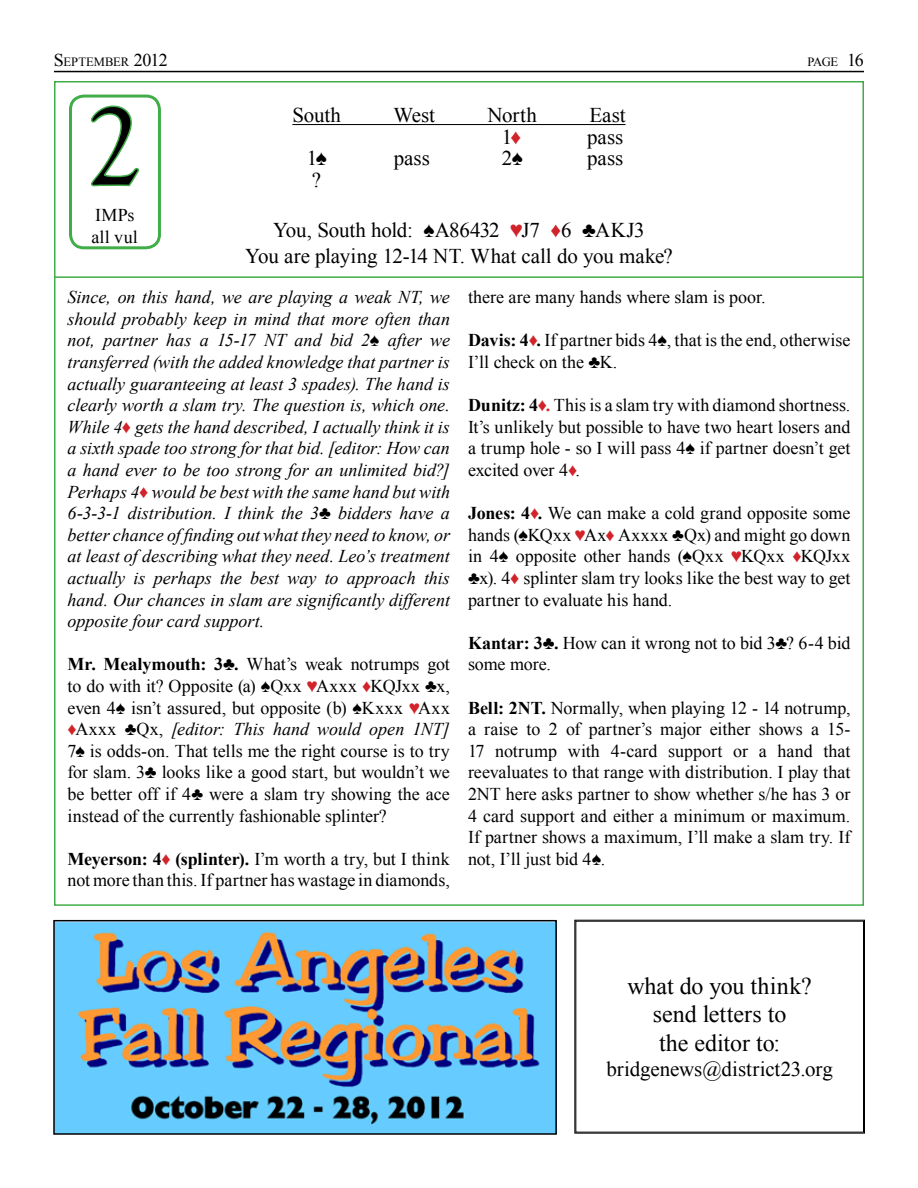
<style>
.page{position:relative;width:918px;height:1188px;background:#fff}
.page>*{position:absolute;margin:0;border:0;box-sizing:border-box;transform-origin:0 0}
.t1{font:114px "Goudy Old Style T";color:#000}
.t2{font:24px/28.8px "Times New Roman";color:#000;text-align:center}
.t3{font:21px/25.2px "Times New Roman";letter-spacing:-.005em;color:#000;text-align:center}
.t4{font:18px/21.6px "Times New Roman";color:#000}
.t5{font:italic 18px/21.6px "Times New Roman";color:#000;text-align:justify}
.t6{font:12.6px "Times New Roman";letter-spacing:-.005em;color:#000}
.s1{font-size:18px}
.s2{color:#d2232a}
.s3{font-weight:700}
.s4{font-style:italic}
.s5{font-weight:700;color:#d2232a}
</style>
<div class="page">
<hr style="left:54px;top:71px;width:810px;height:1px;background:#000">
<hr style="left:292px;top:124px;width:334px;height:1px;background:#000">
<svg style="left:91px;top:105px;width:48px;height:82px"></svg>
<div style="left:69px;top:95px;width:92px;height:154px;border:3px solid #41ad49;border-radius:14px"></div>
<hr style="left:54px;top:276px;width:810px;height:2px;background:#41ad49">
<svg style="left:574px;top:920px;width:291px;height:214px"></svg>
<img style="left:56px;top:923px;width:498px;height:209px">
<div style="left:53px;top:920px;width:504px;height:215px;border:2px solid #000"></div>
<p class="t6" style="left:54px;top:54px;width:115px"><span class="s1">S</span>EPTEMBER <span class="s1">2012</span></p>
<p class="t6" style="left:807px;top:54px;width:58px">PAGE <span class="s1">16</span></p>
<h1 class="t1" style="left:86px;top:85px;width:58px">2</h1>
<p class="t4" style="left:92px;top:204px;width:48px">IMPs all vul</p>
<p class="t3" style="left:292px;top:102px;width:50px">South</p>
<p class="t3" style="left:394px;top:102px;width:43px">West</p>
<p class="t3" style="left:488px;top:102px;width:51px">North</p>
<p class="t3" style="left:589px;top:102px;width:38px">East</p>
<p class="t3" style="left:502px;top:124px;width:21px">1<span class="s2">♦</span></p>
<p class="t3" style="left:587px;top:124px;width:38px">pass</p>
<p class="t3" style="left:307px;top:146px;width:22px">1♠</p>
<p class="t3" style="left:394px;top:146px;width:38px">pass</p>
<p class="t3" style="left:502px;top:146px;width:23px">2♠</p>
<p class="t3" style="left:587px;top:146px;width:38px">pass</p>
<p class="t3" style="left:312px;top:167px;width:11px">?</p>
<p class="t3" style="left:245px;top:218px;width:429px">You, South hold: ♠A86432 <span class="s2">♥</span>J7 <span class="s2">♦</span>6 ♣AKJ3<br>You are playing 12-14 NT. What call do you make?</p>
<p class="t5" style="left:68px;top:286px;width:384px">Since, on this hand, we are playing a weak NT, we should probably keep in mind that more often than not, partner has a 15-17 NT and bid 2♠ after we transferred (with the added knowledge that partner is actually guaranteeing at least 3 spades). The hand is clearly worth a slam try. The question is, which one.<br>While 4<span class="s2">♦</span> gets the hand described, I actually think it is a sixth spade too strong for that bid. [editor: How can a hand ever to be too strong for an unlimited bid?] Perhaps 4<span class="s2">♦</span> would be best with the same hand but with 6-3-3-1 distribution. I think the 3♣ bidders have a better chance of finding out what they need to know, or at least of describing what they need. Leo’s treatment actually is perhaps the best way to approach this hand. Our chances in slam are significantly different opposite four card support.</p>
<p class="t4" style="left:67px;top:653px;width:384px;text-align:justify"><span class="s3">Mr. Mealymouth: 3♣.</span> What’s weak notrumps got to do with it? Opposite (a) ♠Qxx <span class="s2">♥</span>Axxx <span class="s2">♦</span>KQJxx ♣x, even 4♠ isn’t assured, but opposite (b) ♠Kxxx <span class="s2">♥</span>Axx <span class="s2">♦</span>Axxx ♣Qx, <span class="s4">[editor: This hand would open 1NT] </span>7♠ is odds-on. That tells me the right course is to try for slam. 3♣ looks like a good start, but wouldn’t we be better off if 4♣ were a slam try showing the ace instead of the currently fashionable splinter?</p>
<p class="t4" style="left:68px;top:848px;width:384px"><span class="s3">Meyerson: 4</span><span class="s5">♦</span> <span class="s3">(splinter).</span> I’m worth a try, but I think not more than this. If partner has wastage in diamonds,</p>
<p class="t4" style="left:468px;top:286px;width:299px">there are many hands where slam is poor.</p>
<p class="t4" style="left:468px;top:329px;width:384px"><span class="s3">Davis: 4</span><span class="s5">♦</span><span class="s3">.</span> If partner bids 4♠, that is the end, otherwise<br>I’ll check on the ♣K.</p>
<p class="t4" style="left:468px;top:394px;width:384px;text-align:justify"><span class="s3">Dunitz: 4</span><span class="s5">♦.</span> This is a slam try with diamond shortness.<br>It’s unlikely but possible to have two heart losers and a trump hole - so I will pass 4♠ if partner doesn’t get excited over 4<span class="s2">♦</span>.</p>
<p class="t4" style="left:468px;top:502px;width:384px;text-align:justify"><span class="s3">Jones: 4</span><span class="s5">♦</span><span class="s3">.</span> We can make a cold grand opposite some hands (♠KQxx <span class="s2">♥</span>Ax<span class="s2">♦</span> Axxxx ♣Qx) and might go down in 4♠ opposite other hands (♠Qxx <span class="s2">♥</span>KQxx <span class="s2">♦</span>KQJxx ♣x). 4<span class="s2">♦</span> splinter slam try looks like the best way to get partner to evaluate his hand.</p>
<p class="t4" style="left:468px;top:632px;width:384px"><span class="s3">Kantar: 3♣.</span> How can it wrong not to bid 3♣? 6-4 bid some more.</p>
<p class="t4" style="left:468px;top:697px;width:384px;text-align:justify"><span class="s3">Bell: 2NT.</span> Normally, when playing 12 - 14 notrump, a raise to 2 of partner’s major either shows a 15- 17 notrump with 4-card support or a hand that reevaluates to that range with distribution. I play that 2NT here asks partner to show whether s/he has 3 or 4 card support and either a minimum or maximum.<br>If partner shows a maximum, I’ll make a slam try. If not, I’ll just bid 4♠.</p>
<h2 class="t2" style="left:628px;top:971px;width:186px">what do you think? send letters to<br>the editor to:</h2>
<p class="t3" style="left:606px;top:1056px;width:228px">bridgenews@district23.org</p>
</div>
